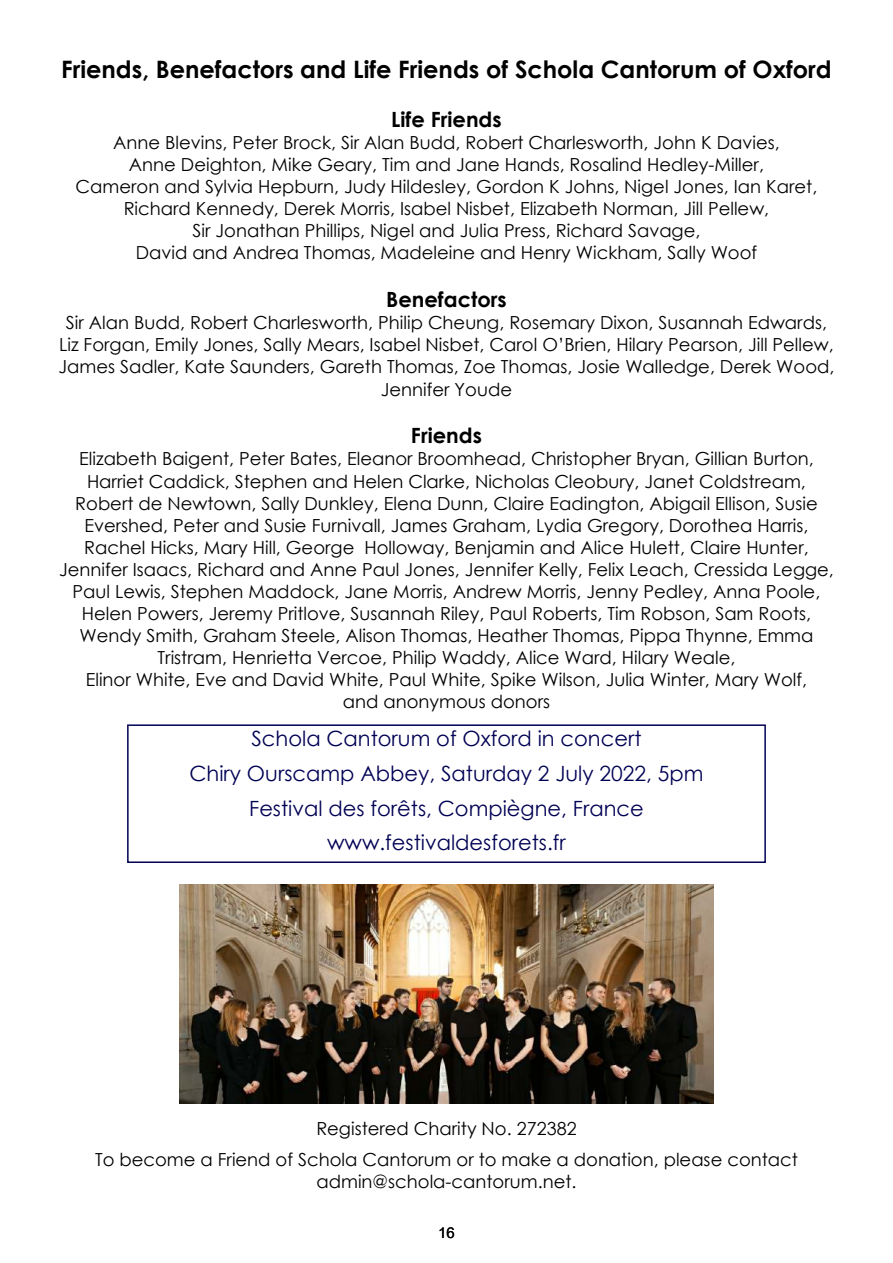
<style>
.page{position:relative;width:893px;height:1263px;background:#fff}
.page>*{position:absolute;margin:0;border:0;box-sizing:border-box;transform-origin:0 0}
.t1{font:700 24px "Century Gothic";color:#000}
.t2{font:21px/34.8px "Century Gothic";color:#000054;text-align:center}
.t3{font:700 21px "Century Gothic";color:#000}
.t4{font:18px/22px "Century Gothic";color:#000;text-align:center}
.t5{font:15px "Arial";color:#000}
</style>
<div class="page">
<img style="left:179px;top:884px;width:535px;height:219px">
<div style="left:127px;top:724px;width:639px;height:139px;border:2px solid #000054"></div>
<h1 class="t1" style="left:61px;top:60px;width:772px">Friends, Benefactors and Life Friends of Schola Cantorum of Oxford</h1>
<p class="t3" style="left:391px;top:111px;width:112px">Life Friends</p>
<p class="t4" style="left:76px;top:133px;width:743px">Anne Blevins, Peter Brock, Sir Alan Budd, Robert Charlesworth, John K Davies,<br>Anne Deighton, Mike Geary, Tim and Jane Hands, Rosalind Hedley-Miller,<br>Cameron and Sylvia Hepburn, Judy Hildesley, Gordon K Johns, Nigel Jones, Ian Karet, Richard Kennedy, Derek Morris, Isabel Nisbet, Elizabeth Norman, Jill Pellew,<br>Sir Jonathan Phillips, Nigel and Julia Press, Richard Savage,<br>David and Andrea Thomas, Madeleine and Henry Wickham, Sally Woof</p>
<p class="t3" style="left:386px;top:291px;width:122px">Benefactors</p>
<p class="t4" style="left:59px;top:313px;width:777px">Sir Alan Budd, Robert Charlesworth, Philip Cheung, Rosemary Dixon, Susannah Edwards, Liz Forgan, Emily Jones, Sally Mears, Isabel Nisbet, Carol O’Brien, Hilary Pearson, Jill Pellew, James Sadler, Kate Saunders, Gareth Thomas, Zoe Thomas, Josie Walledge, Derek Wood, Jennifer Youde</p>
<p class="t3" style="left:411px;top:427px;width:73px">Friends</p>
<p class="t4" style="left:59px;top:450px;width:776px">Elizabeth Baigent, Peter Bates, Eleanor Broomhead, Christopher Bryan, Gillian Burton, Harriet Caddick, Stephen and Helen Clarke, Nicholas Cleobury, Janet Coldstream, Robert de Newtown, Sally Dunkley, Elena Dunn, Claire Eadington, Abigail Ellison, Susie Evershed, Peter and Susie Furnivall, James Graham, Lydia Gregory, Dorothea Harris, Rachel Hicks, Mary Hill, George Holloway, Benjamin and Alice Hulett, Claire Hunter, Jennifer Isaacs, Richard and Anne Paul Jones, Jennifer Kelly, Felix Leach, Cressida Legge, Paul Lewis, Stephen Maddock, Jane Morris, Andrew Morris, Jenny Pedley, Anna Poole, Helen Powers, Jeremy Pritlove, Susannah Riley, Paul Roberts, Tim Robson, Sam Roots, Wendy Smith, Graham Steele, Alison Thomas, Heather Thomas, Pippa Thynne, Emma Tristram, Henrietta Vercoe, Philip Waddy, Alice Ward, Hilary Weale,<br>Elinor White, Eve and David White, Paul White, Spike Wilson, Julia Winter, Mary Wolf,<br>and anonymous donors</p>
<p class="t2" style="left:189px;top:723px;width:515px">Schola Cantorum of Oxford in concert<br>Chiry Ourscamp Abbey, Saturday 2 July 2022, 5pm Festival des forêts, Compiègne, France www.festivaldesforets.fr</p>
<p class="t4" style="left:95px;top:1114px;width:704px;line-height:31px">Registered Charity No. 272382<br>To become a Friend of Schola Cantorum or to make a donation, please contact</p>
<p class="t4" style="left:316px;top:1172px;width:261px">admin@schola-cantorum.net.</p>
<p class="t5" style="left:438px;top:1227px;width:18px">16</p>
</div>
